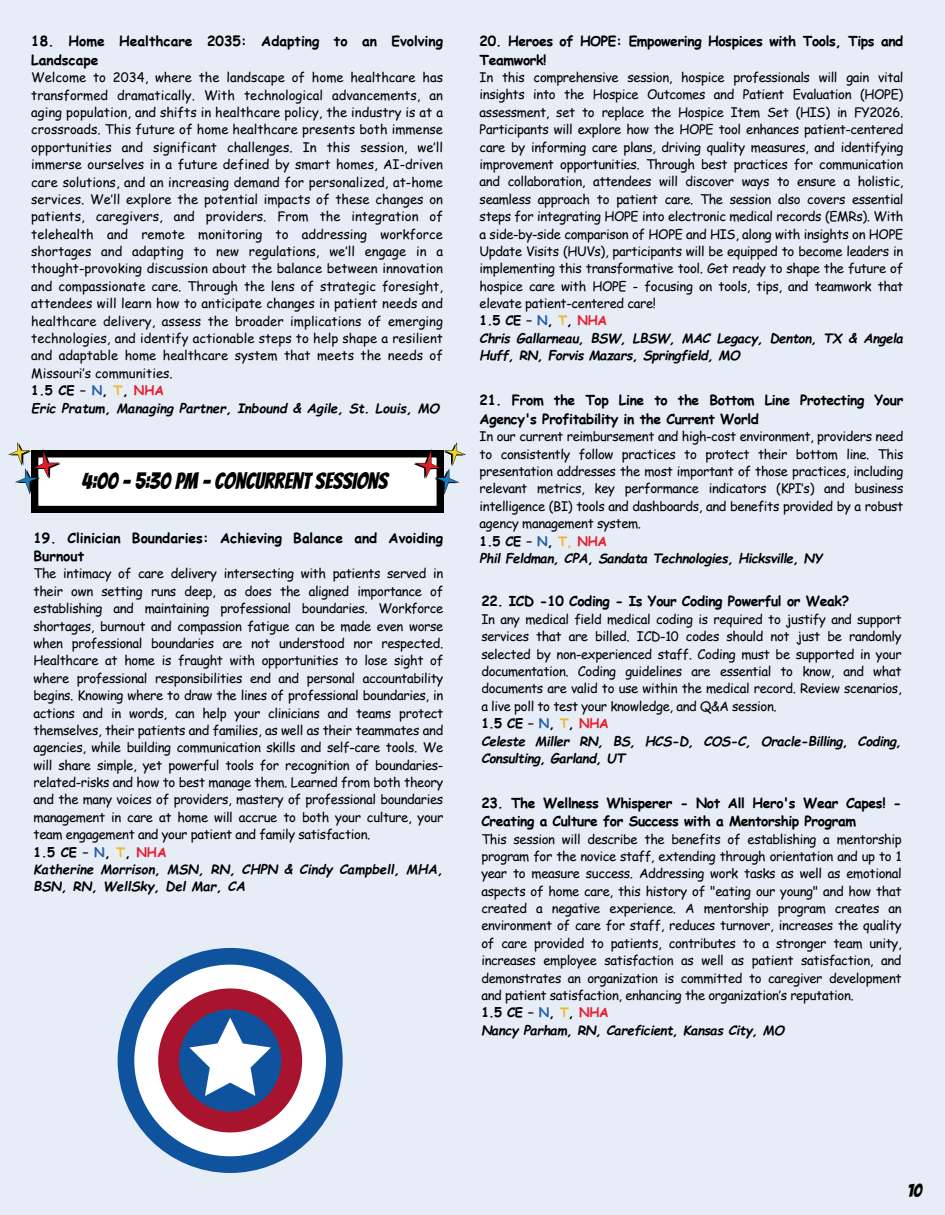
<style>
.page{position:relative;width:945px;height:1215px;background:#e6edf6}
.page>*{position:absolute;margin:0;border:0;box-sizing:border-box;transform-origin:0 0}
.t1{font:22.65px "Bangers";color:#000}
.t2{font:18.45px "Bangers";color:#000}
.t3{font:700 13.8px/18.5px "Comic Sans MS";letter-spacing:-.025em;color:#000}
.t4{font:700 13.8px/18.5px "Comic Sans MS";color:#000}
.t5{font:13.05px/17.4px "Comic Sans MS";letter-spacing:-.025em;color:#000}
.t6{font:13.05px/17.4px "Comic Sans MS";color:#000}
.s1{font-weight:700}
.s2{font-weight:700;color:#255eac}
.s3{font-weight:700;color:#f0b62f}
.s4{font-weight:700;color:#e91e31}
.s5{font-weight:700;font-style:italic}
</style>
<div class="page">
<svg style="left:8px;top:442px;width:458px;height:71px"></svg>
<svg style="left:118px;top:948px;width:225px;height:225px"></svg>
<svg style="left:134px;top:965px;width:192px;height:191px;background:#a195b3"></svg>
<p class="t4" style="left:31px;top:32px;width:413px">18. Home Healthcare 2035: Adapting to an Evolving<br>Landscape</p>
<p class="t6" style="left:31px;top:68px;width:413px">Welcome to 2034, where the landscape of home healthcare has transformed dramatically. With technological advancements, an aging population, and shifts in healthcare policy, the industry is at a crossroads. This future of home healthcare presents both immense opportunities and significant challenges. In this session, we’ll immerse ourselves in a future defined by smart homes, AI-driven care solutions, and an increasing demand for personalized, at-home services. We’ll explore the potential impacts of these changes on patients, caregivers, and providers. From the integration of telehealth and remote monitoring to addressing workforce shortages and adapting to new regulations, we’ll engage in a thought-provoking discussion about the balance between innovation and compassionate care. Through the lens of strategic foresight, attendees will learn how to anticipate changes in patient needs and healthcare delivery, assess the broader implications of emerging technologies, and identify actionable steps to help shape a resilient and adaptable home healthcare system that meets the needs of Missouri’s communities.<br><span class="s1">1.5 CE –</span> <span class="s2">N</span><span class="s1">,</span> <span class="s3">T</span><span class="s1">,</span> <span class="s4">NHA<br></span><span class="s5">Eric Pratum, Managing Partner, Inbound &amp; Agile, St. Louis, MO</span></p>
<h1 class="t1" style="left:82px;top:468px;width:308px">4:00 - 5:30 PM - CONCURRENT SESSIONS</h1>
<p class="t4" style="left:34px;top:528px;width:411px">19. Clinician Boundaries: Achieving Balance and Avoiding<br>Burnout</p>
<p class="t5" style="left:34px;top:565px;width:411px">The intimacy of care delivery intersecting with patients served in their own setting runs deep, as does the aligned importance of establishing and maintaining professional boundaries. Workforce shortages, burnout and compassion fatigue can be made even worse when professional boundaries are not understood nor respected.<br>Healthcare at home is fraught with opportunities to lose sight of where professional responsibilities end and personal accountability begins. Knowing where to draw the lines of professional boundaries, in actions and in words, can help your clinicians and teams protect themselves, their patients and families, as well as their teammates and agencies, while building communication skills and self-care tools. We will share simple, yet powerful tools for recognition of boundaries&shy;related-risks and how to best manage them. Learned from both theory and the many voices of providers, mastery of professional boundaries management in care at home will accrue to both your culture, your team engagement and your patient and family satisfaction.<br><span class="s1">1.5 CE –</span> <span class="s2">N</span><span class="s1">,</span> <span class="s3">T</span><span class="s1">,</span> <span class="s4">NHA<br></span><span class="s5">Katherine Morrison, MSN, RN, CHPN &amp; Cindy Campbell, MHA, BSN, RN, WellSky, Del Mar, CA</span></p>
<p class="t3" style="left:480px;top:31px;width:425px">20. Heroes of HOPE: Empowering Hospices with Tools, Tips and<br>Teamwork!</p>
<p class="t5" style="left:480px;top:68px;width:425px">In this comprehensive session, hospice professionals will gain vital insights into the Hospice Outcomes and Patient Evaluation (HOPE) assessment, set to replace the Hospice Item Set (HIS) in FY2026.<br>Participants will explore how the HOPE tool enhances patient-centered care by informing care plans, driving quality measures, and identifying improvement opportunities. Through best practices for communication and collaboration, attendees will discover ways to ensure a holistic, seamless approach to patient care. The session also covers essential steps for integrating HOPE into electronic medical records (EMRs). With a side-by-side comparison of HOPE and HIS, along with insights on HOPE Update Visits (HUVs), participants will be equipped to become leaders in implementing this transformative tool. Get ready to shape the future of hospice care with HOPE - focusing on tools, tips, and teamwork that elevate patient-centered care!<br><span class="s1">1.5 CE –</span> <span class="s2">N</span><span class="s1">,</span> <span class="s3">T</span><span class="s1">,</span> <span class="s4">NHA<br></span><span class="s5">Chris Gallarneau, BSW, LBSW, MAC Legacy, Denton, TX &amp; Angela Huff, RN, Forvis Mazars, Springfield, MO</span></p>
<p class="t3" style="left:480px;top:391px;width:425px">21. From the Top Line to the Bottom Line Protecting Your<br>Agency's Profitability in the Current World</p>
<p class="t5" style="left:480px;top:427px;width:425px">In our current reimbursement and high-cost environment, providers need to consistently follow practices to protect their bottom line. This presentation addresses the most important of those practices, including relevant metrics, key performance indicators (KPI’s) and business intelligence (BI) tools and dashboards, and benefits provided by a robust agency management system.<br><span class="s1">1.5 CE –</span> <span class="s2">N</span><span class="s1">,</span> <span class="s3">T,</span> <span class="s4">NHA<br></span><span class="s5">Phil Feldman, CPA, Sandata Technologies, Hicksville, NY</span></p>
<p class="t3" style="left:481px;top:592px;width:370px">22. ICD -10 Coding - Is Your Coding Powerful or Weak?</p>
<p class="t5" style="left:481px;top:610px;width:422px">In any medical field medical coding is required to justify and support services that are billed. ICD-10 codes should not just be randomly selected by non-experienced staff. Coding must be supported in your documentation. Coding guidelines are essential to know, and what documents are valid to use within the medical record. Review scenarios, a live poll to test your knowledge, and Q&amp;A session.<br><span class="s1">1.5 CE –</span> <span class="s2">N</span><span class="s1">,</span> <span class="s3">T</span><span class="s1">,</span> <span class="s4">NHA<br></span><span class="s5">Celeste Miller RN, BS, HCS-D, COS-C, Oracle-Billing, Coding, Consulting, Garland, UT</span></p>
<p class="t3" style="left:481px;top:793px;width:422px">23. The Wellness Whisperer - Not All Hero's Wear Capes! -<br>Creating a Culture for Success with a Mentorship Program</p>
<p class="t5" style="left:481px;top:830px;width:422px">This session will describe the benefits of establishing a mentorship program for the novice staff, extending through orientation and up to 1 year to measure success. Addressing work tasks as well as emotional aspects of home care, this history of "eating our young" and how that created a negative experience. A mentorship program creates an environment of care for staff, reduces turnover, increases the quality of care provided to patients, contributes to a stronger team unity, increases employee satisfaction as well as patient satisfaction, and demonstrates an organization is committed to caregiver development and patient satisfaction, enhancing the organization’s reputation.<br><span class="s1">1.5 CE –</span> <span class="s2">N</span><span class="s1">,</span> <span class="s3">T</span><span class="s1">,</span> <span class="s4">NHA<br></span><span class="s5">Nancy Parham, RN, Careficient, Kansas City, MO</span></p>
<h2 class="t2" style="left:907px;top:1180px;width:16px">10</h2>
</div>
